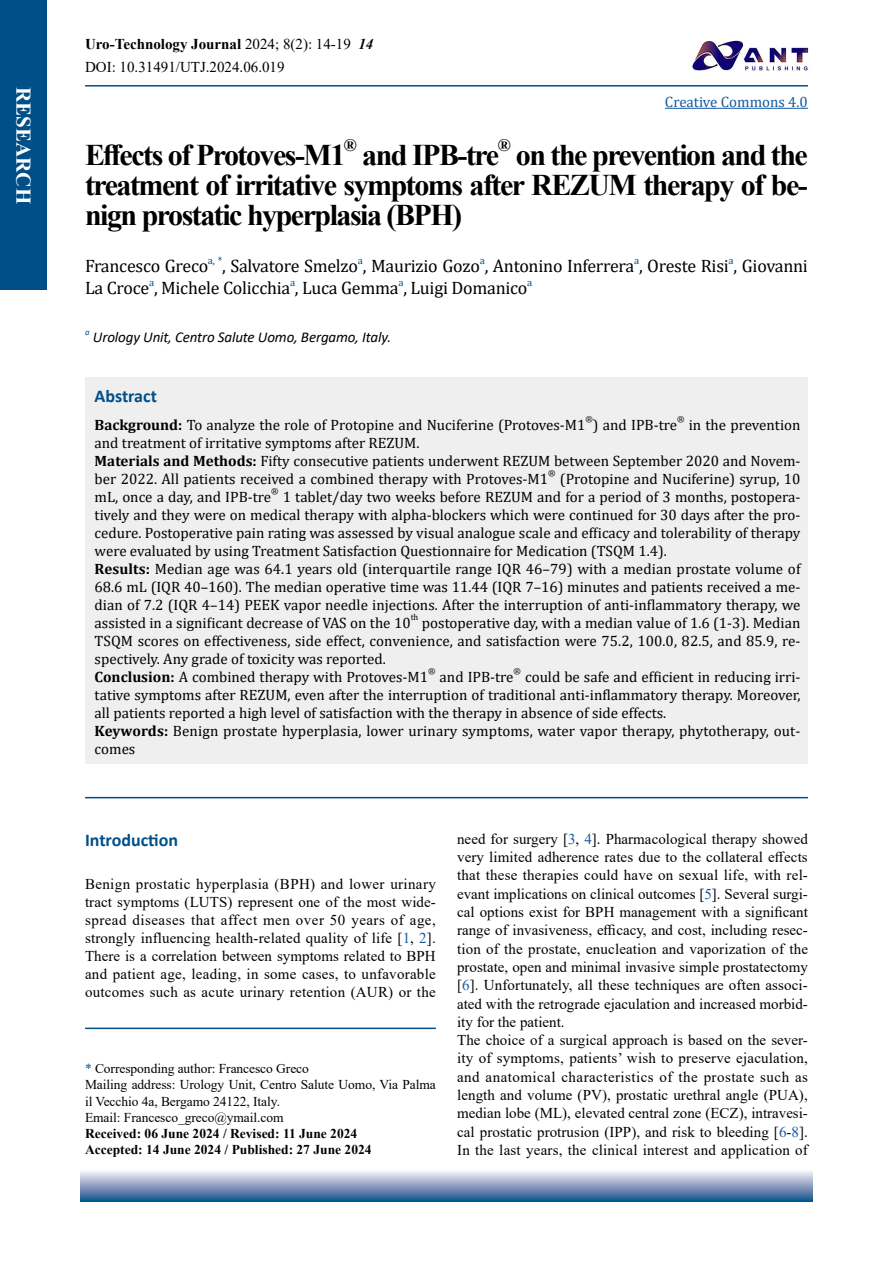
<style>
.page{position:relative;width:893px;height:1263px;background:#fff}
.page>*{position:absolute;margin:0;border:0;box-sizing:border-box;transform-origin:0 0}
.t1{font:700 30px/30px "Times New Roman";letter-spacing:-.05em;color:#000;text-align:justify}
.t2{font:700 21px "Times New Roman";color:#fff}
.t3{font:18px "Cambria";letter-spacing:-.015em;color:#000}
.t4{font:700 18px "Calibri";color:#004f88}
.t5{font:700 17.55px "Times New Roman";color:#000}
.t6{font:15px/18px "Cambria";color:#000}
.t7{font:15px/18.3px "Times New Roman";letter-spacing:.005em;color:#000}
.t8{font:italic 15px "Calibri";letter-spacing:-.01em;color:#000}
.t9{font:15px "Cambria";color:#15599f}
.t10{font:13.5px/16.2px "Times New Roman";letter-spacing:-.005em;color:#000}
.t11{font:700 13.5px/16.2px "Times New Roman";color:#000}
.t12{font:10.5px "Cambria";color:#004f88}
.t13{font:8.7px "Cambria";color:#000}
.t14{font:italic 8.7px "Calibri";color:#004f88}
.s1{font-weight:700}
.s2{font-weight:700;font-style:italic}
.s3{color:#15599f}
.s4{color:#004f88}
</style>
<div class="page">
<div style="left:85px;top:377px;width:723px;height:387px;background:#efefef"></div>
<div style="left:0;top:0;width:47px;height:289px;background:#004f88"></div>
<img style="left:690px;top:40px;width:119px;height:31px">
<hr style="left:85px;top:85px;width:723px;height:2px;background:#004f88">
<hr style="left:665px;top:108px;width:143px;height:1px;background:#15599f">
<hr style="left:85px;top:797px;width:723px;height:1px;background:#004f88">
<svg style="left:81px;top:1171px;width:731px;height:30px;background:#87a0c1"></svg>
<hr style="left:85px;top:1027px;width:351px;height:2px;background:#004f88">
<h2 class="t2" style="left:39px;top:87px;width:118px;rotate:90deg">RESEARCH</h2>
<p class="t7" style="left:85px;top:32px;width:290px;line-height:22.6px"><span class="s1">Uro-Technology Journal</span> 2024; 8(2): 14-19 <span class="s2">14<br></span>DOI: 10.31491/UTJ.2024.06.019</p>
<p class="t9" style="left:665px;top:93px;width:145px">Creative Commons 4.0</p>
<h1 class="t1" style="left:85px;top:139px;width:262px">Effects of Protoves-M1</h1>
<p class="t5" style="left:344px;top:133px;width:15px">®</p>
<h1 class="t1" style="left:362px;top:139px;width:138px">and IPB-tre</h1>
<p class="t5" style="left:498px;top:133px;width:15px">®</p>
<h1 class="t1" style="left:85px;top:139px;width:724px;text-indent:431px">on the prevention and the treatment of irritative symptoms after REZUM therapy of be&shy;nign prostatic hyperplasia (BPH)</h1>
<p class="t3" style="left:85px;top:256px;width:125px">Francesco Greco</p>
<p class="t12" style="left:208px;top:254px;width:16px">a, *</p>
<p class="t3" style="left:222px;top:256px;width:587px">, Salvatore Smelzo , Maurizio Gozo , Antonino Inferrera , Oreste Risi , Giovanni</p>
<p class="t12" style="left:358px;top:254px;width:7px">a</p>
<p class="t12" style="left:480px;top:254px;width:7px">a</p>
<p class="t12" style="left:634px;top:254px;width:7px">a</p>
<p class="t12" style="left:729px;top:254px;width:7px">a</p>
<p class="t3" style="left:85px;top:277px;width:444px">La Croce , Michele Colicchia , Luca Gemma , Luigi Domanico</p>
<p class="t12" style="left:149px;top:276px;width:7px">a</p>
<p class="t12" style="left:290px;top:276px;width:7px">a</p>
<p class="t12" style="left:398px;top:276px;width:7px">a</p>
<p class="t12" style="left:527px;top:276px;width:7px">a</p>
<p class="t14" style="left:85px;top:326px;width:6px">a</p>
<p class="t8" style="left:93px;top:327px;width:300px">Urology Unit, Centro Salute Uomo, Bergamo, Italy.</p>
<p class="t4" style="left:95px;top:384px;width:64px">Abstract</p>
<p class="t6" style="left:95px;top:415px;width:492px"><span class="s1">Background:</span> To analyze the role of Protopine and Nuciferine (Protoves-M1</p>
<p class="t13" style="left:585px;top:414px;width:9px">®</p>
<p class="t6" style="left:593px;top:415px;width:86px">) and IPB-tre</p>
<p class="t13" style="left:677px;top:414px;width:9px">®</p>
<p class="t6" style="left:689px;top:415px;width:113px">in the prevention</p>
<p class="t6" style="left:95px;top:433px;width:707px">and treatment of irritative symptoms after REZUM.<br><span class="s1">Materials and Methods:</span> Fifty consecutive patients underwent REZUM between September 2020 and Novem&shy;ber 2022. All patients received a combined therapy with Protoves-M1</p>
<p class="t13" style="left:548px;top:468px;width:9px">®</p>
<p class="t6" style="left:560px;top:469px;width:242px">(Protopine and Nuciferine) syrup, 10</p>
<p class="t6" style="left:95px;top:487px;width:178px">mL, once a day, and IPB-tre</p>
<p class="t13" style="left:271px;top:486px;width:9px">®</p>
<p class="t6" style="left:95px;top:487px;width:707px;text-indent:188px">1 tablet/day two weeks before REZUM and for a period of 3 months, postopera&shy;tively and they were on medical therapy with alpha-blockers which were continued for 30 days after the pro&shy;cedure. Postoperative pain rating was assessed by visual analogue scale and efficacy and tolerability of therapy were evaluated by using Treatment Satisfaction Questionnaire for Medication (TSQM 1.4).<br><span class="s1">Results:</span> Median age was 64.1 years old (interquartile range IQR 46–79) with a median prostate volume of 68.6 mL (IQR 40–160). The median operative time was 11.44 (IQR 7–16) minutes and patients received a me&shy;dian of 7.2 (IQR 4–14) PEEK vapor needle injections. After the interruption of anti-inflammatory therapy, we assisted in a significant decrease of VAS on the 10</p>
<p class="t13" style="left:411px;top:612px;width:9px">th</p>
<p class="t6" style="left:95px;top:613px;width:707px;text-indent:327px">postoperative day, with a median value of 1.6 (1-3). Median TSQM scores on effectiveness, side effect, convenience, and satisfaction were 75.2, 100.0, 82.5, and 85.9, re&shy;spectively. Any grade of toxicity was reported.<br><span class="s1">Conclusion:</span> A combined therapy with Protoves-M1</p>
<p class="t13" style="left:428px;top:666px;width:9px">®</p>
<p class="t6" style="left:440px;top:667px;width:75px">and IPB-tre</p>
<p class="t13" style="left:514px;top:666px;width:9px">®</p>
<p class="t6" style="left:95px;top:667px;width:707px;text-indent:430px">could be safe and efficient in reducing irri&shy;tative symptoms after REZUM, even after the interruption of traditional anti-inflammatory therapy. Moreover, all patients reported a high level of satisfaction with the therapy in absence of side effects.<br><span class="s1">Keywords:</span> Benign prostate hyperplasia, lower urinary symptoms, water vapor therapy, phytotherapy, out&shy;comes</p>
<p class="t4" style="left:85px;top:827px;width:95px">Introduction</p>
<p class="t7" style="left:85px;top:874px;width:352px;text-align:justify">Benign prostatic hyperplasia (BPH) and lower urinary tract symptoms (LUTS) represent one of the most wide&shy;spread diseases that affect men over 50 years of age, strongly influencing health‐related quality of life [<span class="s3">1</span>, <span class="s3">2</span>].<br>There is a correlation between symptoms related to BPH and patient age, leading, in some cases, to unfavorable outcomes such as acute urinary retention (AUR) or the</p>
<p class="t10" style="left:85px;top:1060px;width:352px"><span class="s4">*</span> Corresponding author: Francesco Greco<br>Mailing address: Urology Unit, Centro Salute Uomo, Via Palma il Vecchio 4a, Bergamo 24122, Italy.<br>Email: Francesco_greco@ymail.com</p>
<p class="t11" style="left:85px;top:1125px;width:288px">Received: 06 June 2024 / Revised: 11 June 2024<br>Accepted: 14 June 2024 / Published: 27 June 2024</p>
<p class="t7" style="left:457px;top:829px;width:352px">need for surgery [<span class="s3">3</span>, <span class="s3">4</span>]. Pharmacological therapy showed very limited adherence rates due to the collateral effects that these therapies could have on sexual life, with rel&shy;evant implications on clinical outcomes [<span class="s3">5</span>]. Several surgi&shy;cal options exist for BPH management with a significant range of invasiveness, efficacy, and cost, including resec&shy;tion of the prostate, enucleation and vaporization of the prostate, open and minimal invasive simple prostatectomy [<span class="s3">6</span>]. Unfortunately, all these techniques are often associ&shy;ated with the retrograde ejaculation and increased morbid&shy;ity for the patient.<br>The choice of a surgical approach is based on the sever&shy;ity of symptoms, patients’ wish to preserve ejaculation, and anatomical characteristics of the prostate such as length and volume (PV), prostatic urethral angle (PUA), median lobe (ML), elevated central zone (ECZ), intravesi&shy;cal prostatic protrusion (IPP), and risk to bleeding [<span class="s3">6</span>-<span class="s3">8</span>].<br>In the last years, the clinical interest and application of</p>
</div>
